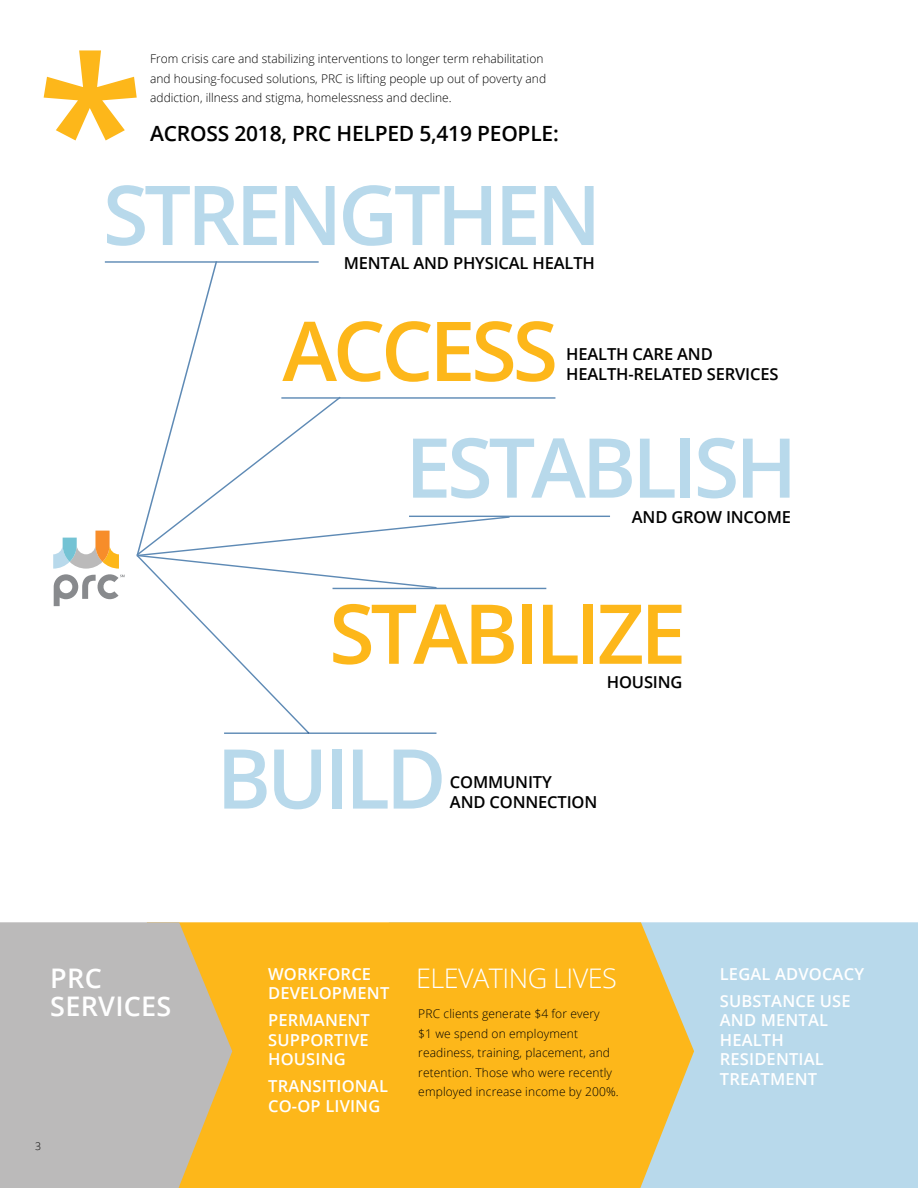
<style>
.page{position:relative;width:918px;height:1188px;background:#fff}
.page>*{position:absolute;margin:0;border:0;box-sizing:border-box;transform-origin:0 0}
.t1{font:600 196.5px "Open Sans";color:#fdb71a}
.t2{font:600 82.65px "Open Sans";letter-spacing:-.05em;color:#b8d9eb}
.t3{font:600 82.65px "Open Sans";letter-spacing:-.05em;color:#fdb71a}
.t4{font:300 27px "Open Sans";letter-spacing:-.02em;color:#fff}
.t5{font:600 27px/28.5px "Open Sans";letter-spacing:.01em;color:#fff}
.t6{font:600 21px "Open Sans";letter-spacing:-.01em;color:#000}
.t7{font:600 16.5px/19.5px "Open Sans";letter-spacing:.01em;color:#fff}
.t8{font:600 16.5px/20px "Open Sans";letter-spacing:-.01em;color:#000}
.t9{font:300 12px/19.5px "Open Sans";color:#000}
.t10{font:300 10.5px "Open Sans";color:#000}
</style>
<div class="page">
<div style="left:694px;top:922px;width:224px;height:266px;background:#b8d9eb"></div>
<div style="left:232px;top:922px;width:462px;height:266px;background:#fdb71a"></div>
<svg style="left:0;top:922px;width:232px;height:266px;fill:#bbbaba"></svg>
<hr style="left:105px;top:261px;width:214px;height:2px;background:#5e8ab5">
<hr style="left:281px;top:397px;width:274px;height:2px;background:#5e8ab5">
<svg style="left:53px;top:531px;width:72px;height:75px"></svg>
<hr style="left:409px;top:516px;width:201px;height:1px;background:#5e8ab5">
<hr style="left:333px;top:588px;width:213px;height:1px;background:#5e8ab5">
<svg style="left:135px;top:261px;width:376px;height:473px"></svg>
<h1 class="t1" style="left:37px;top:-6px;width:109px">*</h1>
<p class="t9" style="left:150px;top:49px;width:398px">From crisis care and stabilizing interventions to longer term rehabilitation and housing-focused solutions, PRC is lifting people up out of poverty and addiction, illness and stigma, homelessness and decline.</p>
<h3 class="t6" style="left:150px;top:119px;width:410px">ACROSS 2018, PRC HELPED 5,419 PEOPLE:</h3>
<h2 class="t2" style="left:103px;top:158px;width:500px">STRENGTHEN</h2>
<h3 class="t8" style="left:344px;top:253px;width:253px">MENTAL AND PHYSICAL HEALTH</h3>
<h2 class="t3" style="left:282px;top:294px;width:277px">ACCESS</h2>
<h3 class="t8" style="left:566px;top:344px;width:214px">HEALTH CARE AND<br>HEALTH-RELATED SERVICES</h3>
<h2 class="t2" style="left:405px;top:411px;width:394px">ESTABLISH</h2>
<h3 class="t8" style="left:632px;top:506px;width:161px">AND GROW INCOME</h3>
<h2 class="t3" style="left:329px;top:577px;width:359px">STABILIZE</h2>
<h3 class="t8" style="left:607px;top:671px;width:77px">HOUSING</h3>
<h2 class="t2" style="left:217px;top:722px;width:232px">BUILD</h2>
<h3 class="t8" style="left:450px;top:772px;width:149px">COMMUNITY<br>AND CONNECTION</h3>
<h3 class="t5" style="left:50px;top:963px;width:123px">PRC<br>SERVICES</h3>
<h3 class="t7" style="left:720px;top:960px;width:146px;line-height:27px">LEGAL ADVOCACY<br>SUBSTANCE USE</h3>
<h3 class="t7" style="left:720px;top:1010px;width:110px">AND MENTAL<br>HEALTH<br>RESIDENTIAL<br>TREATMENT</h3>
<h3 class="t7" style="left:268px;top:964px;width:123px">WORKFORCE<br>DEVELOPMENT</h3>
<h3 class="t7" style="left:268px;top:1010px;width:103px;text-align:justify">PERMANENT SUPPORTIVE HOUSING</h3>
<h3 class="t7" style="left:268px;top:1076px;width:121px">TRANSITIONAL<br>CO-OP LIVING</h3>
<h3 class="t4" style="left:416px;top:959px;width:202px">ELEVATING LIVES</h3>
<p class="t9" style="left:418px;top:1004px;width:202px">PRC clients generate $4 for every<br>$1 we spend on employment readiness, training, placement, and retention. Those who were recently employed increase income by 200%.</p>
<p class="t10" style="left:35px;top:1139px;width:7px">3</p>
</div>
